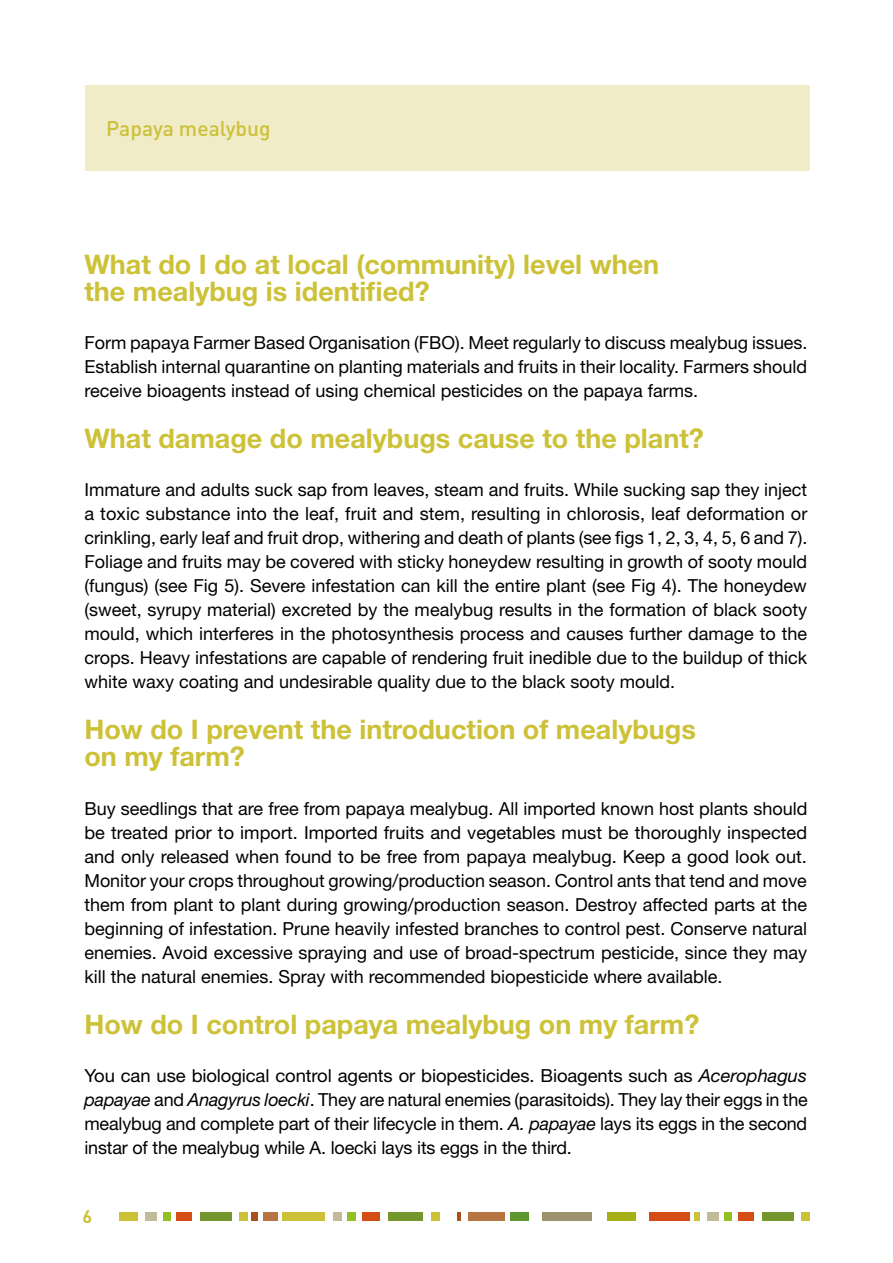
<style>
.page{position:relative;width:893px;height:1263px;background:#fff}
.page>*{position:absolute;margin:0;border:0;box-sizing:border-box;transform-origin:0 0}
.t1{font:700 27px/27px "Helvetica Neue LT Std";color:#cdc138}
.t2{font:500 21px "DIN";color:#cdc138}
.t3{font:18px/24px "Helvetica Neue LT Std";color:#000;text-align:justify}
.t4{font:700 18px "DIN";color:#cdc138}
.s1{font-style:italic}
</style>
<div class="page">
<div style="left:649px;top:1212px;width:41px;height:8px;background:#d44d15"></div>
<div style="left:431px;top:1212px;width:8px;height:8px;background:#cdc138"></div>
<div style="left:607px;top:1212px;width:29px;height:8px;background:#a5af16"></div>
<div style="left:542px;top:1212px;width:49px;height:8px;background:#9b946e"></div>
<div style="left:510px;top:1212px;width:19px;height:8px;background:#5f972f"></div>
<div style="left:468px;top:1212px;width:37px;height:8px;background:#b67542"></div>
<svg style="left:457px;top:1212px;width:4px;height:8px"></svg>
<div style="left:363px;top:1212px;width:17px;height:8px;background:#d44d15"></div>
<div style="left:388px;top:1212px;width:34px;height:8px;background:#73972d"></div>
<div style="left:348px;top:1212px;width:8px;height:8px;background:#92c020"></div>
<div style="left:333px;top:1212px;width:8px;height:8px;background:#c1ba9b"></div>
<div style="left:283px;top:1212px;width:42px;height:8px;background:#cdc138"></div>
<div style="left:240px;top:1212px;width:8px;height:8px;background:#cdc138"></div>
<div style="left:801px;top:1212px;width:8px;height:8px;background:#cdc138"></div>
<div style="left:263px;top:1212px;width:15px;height:8px;background:#b67542"></div>
<div style="left:251px;top:1212px;width:7px;height:8px;background:#a8511c"></div>
<div style="left:177px;top:1212px;width:15px;height:8px;background:#d44d15"></div>
<div style="left:738px;top:1212px;width:16px;height:8px;background:#d44d15"></div>
<div style="left:200px;top:1212px;width:32px;height:8px;background:#73972d"></div>
<div style="left:762px;top:1212px;width:31px;height:8px;background:#73972d"></div>
<div style="left:163px;top:1212px;width:8px;height:8px;background:#92c020"></div>
<div style="left:724px;top:1212px;width:8px;height:8px;background:#92c020"></div>
<div style="left:145px;top:1212px;width:12px;height:8px;background:#c1ba9b"></div>
<div style="left:707px;top:1212px;width:11px;height:8px;background:#c1ba9b"></div>
<div style="left:119px;top:1212px;width:19px;height:8px;background:#cdc138"></div>
<div style="left:694px;top:1212px;width:5px;height:8px;background:#cdc138"></div>
<div style="left:85px;top:85px;width:724px;height:85px;background:#f1ecc8"></div>
<p class="t2" style="left:106px;top:115px;width:166px">Papaya mealybug</p>
<h1 class="t1" style="left:84px;top:251px;width:576px">What do I do at local (community) level when the mealybug is identified?</h1>
<p class="t3" style="left:84px;top:331px;width:725px">Form papaya Farmer Based Organisation (FBO). Meet regularly to discuss mealybug issues.<br>Establish internal quarantine on planting materials and fruits in their locality. Farmers should receive bioagents instead of using chemical pesticides on the papaya farms.</p>
<h1 class="t1" style="left:84px;top:425px;width:621px">What damage do mealybugs cause to the plant?</h1>
<p class="t3" style="left:84px;top:478px;width:725px">Immature and adults suck sap from leaves, steam and fruits. While sucking sap they inject a toxic substance into the leaf, fruit and stem, resulting in chlorosis, leaf deformation or crinkling, early leaf and fruit drop, withering and death of plants (see figs 1, 2, 3, 4, 5, 6 and 7).<br>Foliage and fruits may be covered with sticky honeydew resulting in growth of sooty mould (fungus) (see Fig 5). Severe infestation can kill the entire plant (see Fig 4). The honeydew (sweet, syrupy material) excreted by the mealybug results in the formation of black sooty mould, which interferes in the photosynthesis process and causes further damage to the crops. Heavy infestations are capable of rendering fruit inedible due to the buildup of thick white waxy coating and undesirable quality due to the black sooty mould.</p>
<h1 class="t1" style="left:84px;top:716px;width:613px">How do I prevent the introduction of mealybugs on my farm?</h1>
<p class="t3" style="left:84px;top:796px;width:724px">Buy seedlings that are free from papaya mealybug. All imported known host plants should be treated prior to import. Imported fruits and vegetables must be thoroughly inspected and only released when found to be free from papaya mealybug. Keep a good look out.<br>Monitor your crops throughout growing/production season. Control ants that tend and move them from plant to plant during growing/production season. Destroy affected parts at the beginning of infestation. Prune heavily infested branches to control pest. Conserve natural enemies. Avoid excessive spraying and use of broad-spectrum pesticide, since they may kill the natural enemies. Spray with recommended biopesticide where available.</p>
<h1 class="t1" style="left:84px;top:1010px;width:616px">How do I control papaya mealybug on my farm?</h1>
<p class="t3" style="left:84px;top:1063px;width:725px">You can use biological control agents or biopesticides. Bioagents such as <span class="s1">Acerophagus papayae</span> and <span class="s1">Anagyrus loecki</span>. They are natural enemies (parasitoids). They lay their eggs in the mealybug and complete part of their lifecycle in them. <span class="s1">A. papayae</span> lays its eggs in the second instar of the mealybug while A. loecki lays its eggs in the third.</p>
<p class="t4" style="left:82px;top:1204px;width:11px">6</p>
</div>
